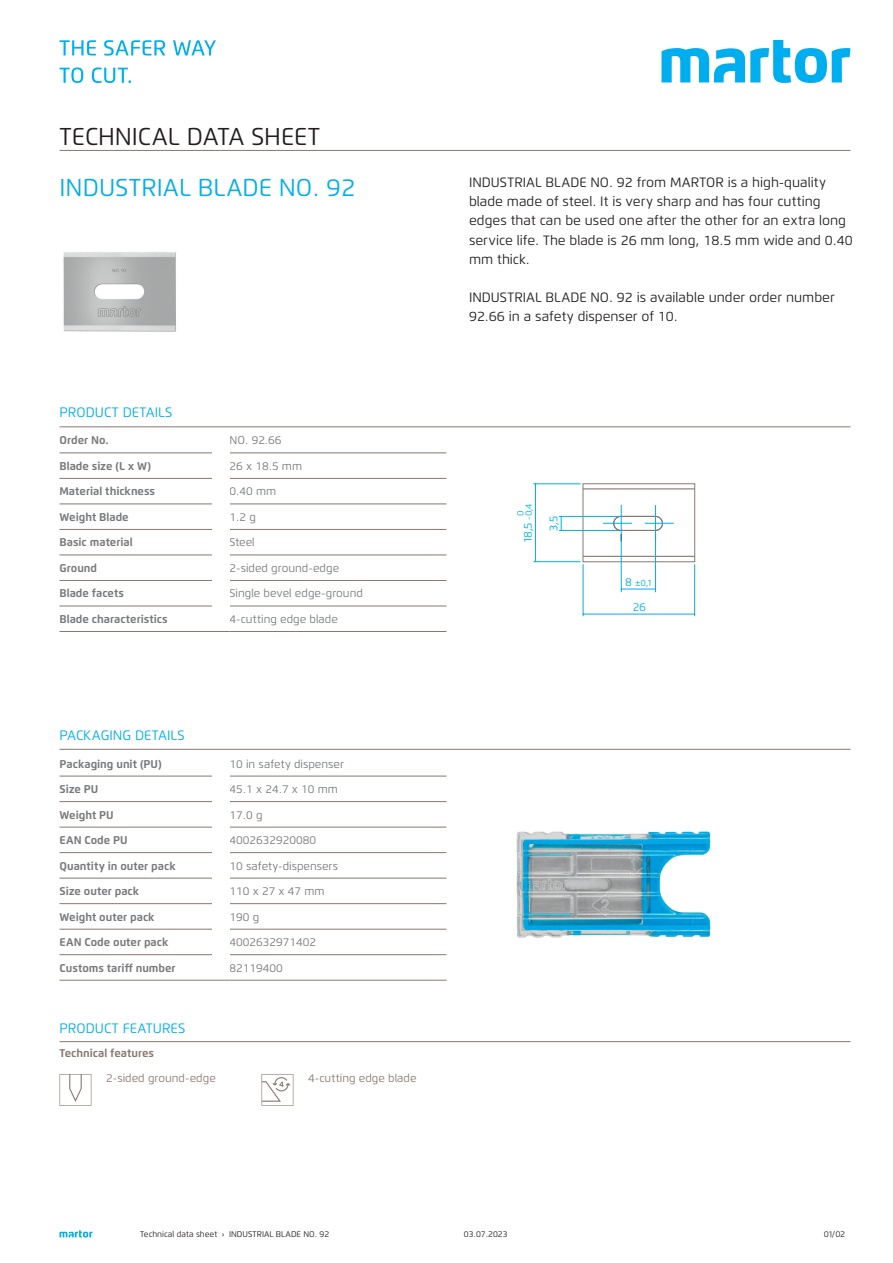
<style>
.page{position:relative;width:893px;height:1263px;background:#fff}
.page>*{position:absolute;margin:0;border:0;box-sizing:border-box;transform-origin:0 0}
.t1{font:24.3px "Flexo";color:#00aeef}
.t2{font:24.3px "Flexo";color:#231f20}
.t3{font:13.65px "Flexo";color:#00aeef}
.t4{font:13.5px/19.2px "Flexo";color:#231f20}
.t5{font:700 11.25px "Flexo";color:#76787b}
.t6{font:11.25px "Flexo";color:#76787b}
.t7{font:11.25px "Flexo";color:#89786e}
.t8{font:700 11.25px "Flexo";color:#89786e}
.t9{font:11.25px "Flexo";color:#00aeef}
.t10{font:9px "Flexo";color:#00aeef}
.t11{font:8.25px "Flexo";color:#231f20}
.s1{font-size:9px}
.s2{font-size:11.25px}
</style>
<div class="page">
<svg style="left:60px;top:1230px;width:32px;height:7px"></svg>
<img style="left:63px;top:252px;width:113px;height:79px">
<hr style="left:60px;top:426px;width:790px;height:1px;background:#89786e">
<hr style="left:60px;top:150px;width:790px;height:1px;background:#89786e">
<svg style="left:661px;top:40px;width:189px;height:43px"></svg>
<svg style="left:60px;top:40px;width:36px;height:15px"></svg>
<svg style="left:104px;top:40px;width:61px;height:16px"></svg>
<svg style="left:173px;top:40px;width:43px;height:16px"></svg>
<svg style="left:60px;top:68px;width:23px;height:15px"></svg>
<svg style="left:92px;top:68px;width:39px;height:15px"></svg>
<hr style="left:230px;top:631px;width:216px;height:1px;background:#89786e">
<hr style="left:60px;top:631px;width:170px;height:1px;background:#89786e">
<hr style="left:230px;top:606px;width:216px;height:1px;background:#89786e">
<hr style="left:60px;top:606px;width:170px;height:1px;background:#89786e">
<hr style="left:230px;top:580px;width:216px;height:1px;background:#89786e">
<hr style="left:60px;top:580px;width:170px;height:1px;background:#89786e">
<hr style="left:230px;top:555px;width:216px;height:1px;background:#89786e">
<hr style="left:60px;top:555px;width:170px;height:1px;background:#89786e">
<hr style="left:230px;top:529px;width:216px;height:1px;background:#89786e">
<hr style="left:60px;top:529px;width:170px;height:1px;background:#89786e">
<hr style="left:230px;top:503px;width:216px;height:1px;background:#89786e">
<hr style="left:60px;top:503px;width:170px;height:1px;background:#89786e">
<hr style="left:230px;top:478px;width:216px;height:1px;background:#89786e">
<hr style="left:60px;top:478px;width:170px;height:1px;background:#89786e">
<hr style="left:230px;top:452px;width:216px;height:1px;background:#89786e">
<hr style="left:60px;top:452px;width:170px;height:1px;background:#89786e">
<div style="left:213px;top:429px;width:17px;height:194px;background:#fff"></div>
<hr style="left:621px;top:505px;width:1px;height:87px;background:#00aeef">
<hr style="left:655px;top:505px;width:1px;height:87px;background:#00aeef">
<hr style="left:621px;top:589px;width:34px;height:1px;background:#00aeef">
<hr style="left:694px;top:564px;width:1px;height:52px;background:#00aeef">
<hr style="left:583px;top:564px;width:1px;height:52px;background:#00aeef">
<hr style="left:583px;top:614px;width:111px;height:1px;background:#00aeef">
<hr style="left:533px;top:483px;width:48px;height:1px;background:#00aeef">
<hr style="left:533px;top:561px;width:47px;height:1px;background:#00aeef">
<hr style="left:535px;top:484px;width:1px;height:78px;background:#00aeef">
<hr style="left:559px;top:516px;width:60px;height:1px;background:#00aeef">
<hr style="left:559px;top:530px;width:60px;height:1px;background:#00aeef">
<svg style="left:561px;top:517px;width:1px;height:13px"></svg>
<svg style="left:582px;top:483px;width:113px;height:79px"></svg>
<img style="left:516px;top:831px;width:195px;height:107px">
<hr style="left:60px;top:749px;width:790px;height:1px;background:#89786e">
<hr style="left:230px;top:980px;width:216px;height:1px;background:#89786e">
<hr style="left:60px;top:980px;width:170px;height:1px;background:#89786e">
<hr style="left:230px;top:954px;width:216px;height:1px;background:#89786e">
<hr style="left:60px;top:954px;width:170px;height:1px;background:#89786e">
<hr style="left:230px;top:929px;width:216px;height:1px;background:#89786e">
<hr style="left:60px;top:929px;width:170px;height:1px;background:#89786e">
<hr style="left:230px;top:903px;width:216px;height:1px;background:#89786e">
<hr style="left:60px;top:903px;width:170px;height:1px;background:#89786e">
<hr style="left:230px;top:878px;width:216px;height:1px;background:#89786e">
<hr style="left:60px;top:878px;width:170px;height:1px;background:#89786e">
<hr style="left:230px;top:852px;width:216px;height:1px;background:#89786e">
<hr style="left:60px;top:852px;width:170px;height:1px;background:#89786e">
<hr style="left:230px;top:827px;width:216px;height:1px;background:#89786e">
<hr style="left:60px;top:827px;width:170px;height:1px;background:#89786e">
<hr style="left:230px;top:801px;width:216px;height:1px;background:#89786e">
<hr style="left:60px;top:801px;width:170px;height:1px;background:#89786e">
<hr style="left:230px;top:776px;width:216px;height:1px;background:#89786e">
<hr style="left:60px;top:776px;width:170px;height:1px;background:#89786e">
<div style="left:213px;top:752px;width:17px;height:220px;background:#fff"></div>
<hr style="left:60px;top:1041px;width:790px;height:1px;background:#89786e">
<svg style="left:60px;top:1074px;width:31px;height:32px"></svg>
<svg style="left:261px;top:1074px;width:32px;height:32px"></svg>
<h1 class="t2" style="left:60px;top:121px;width:262px">TECHNICAL DATA SHEET</h1>
<h1 class="t1" style="left:60px;top:172px;width:297px">INDUSTRIAL BLADE NO. 92</h1>
<p class="t3" style="left:60px;top:404px;width:114px">PRODUCT DETAILS</p>
<p class="t5" style="left:60px;top:434px;width:51px">Order No.</p>
<p class="t6" style="left:230px;top:434px;width:53px">NO. 92.66</p>
<p class="t5" style="left:60px;top:459px;width:93px">Blade size (L x W)</p>
<p class="t6" style="left:230px;top:459px;width:74px">26 x 18.5 mm</p>
<p class="t5" style="left:60px;top:485px;width:97px">Material thickness</p>
<p class="t6" style="left:230px;top:485px;width:48px">0.40 mm</p>
<p class="t5" style="left:60px;top:510px;width:71px">Weight Blade</p>
<p class="t6" style="left:230px;top:510px;width:28px">1.2 g</p>
<p class="t5" style="left:60px;top:536px;width:75px">Basic material</p>
<p class="t6" style="left:230px;top:536px;width:27px">Steel</p>
<p class="t5" style="left:60px;top:561px;width:39px">Ground</p>
<p class="t6" style="left:230px;top:561px;width:111px">2-sided ground-edge</p>
<p class="t5" style="left:60px;top:587px;width:66px">Blade facets</p>
<p class="t6" style="left:230px;top:587px;width:135px">Single bevel edge-ground</p>
<p class="t5" style="left:60px;top:612px;width:110px">Blade characteristics</p>
<p class="t6" style="left:230px;top:612px;width:110px">4-cutting edge blade</p>
<p class="t3" style="left:60px;top:727px;width:127px">PACKAGING DETAILS</p>
<p class="t5" style="left:60px;top:757px;width:104px">Packaging unit (PU)</p>
<p class="t6" style="left:230px;top:757px;width:116px">10 in safety dispenser</p>
<p class="t5" style="left:60px;top:782px;width:40px">Size PU</p>
<p class="t6" style="left:230px;top:782px;width:110px">45.1 x 24.7 x 10 mm</p>
<p class="t5" style="left:60px;top:808px;width:56px">Weight PU</p>
<p class="t6" style="left:230px;top:808px;width:35px">17.0 g</p>
<p class="t5" style="left:60px;top:833px;width:70px">EAN Code PU</p>
<p class="t6" style="left:230px;top:833px;width:88px">4002632920080</p>
<p class="t5" style="left:60px;top:859px;width:118px">Quantity in outer pack</p>
<p class="t6" style="left:230px;top:859px;width:110px">10 safety-dispensers</p>
<p class="t5" style="left:60px;top:884px;width:81px">Size outer pack</p>
<p class="t6" style="left:230px;top:884px;width:97px">110 x 27 x 47 mm</p>
<p class="t5" style="left:60px;top:910px;width:97px">Weight outer pack</p>
<p class="t6" style="left:230px;top:910px;width:31px">190 g</p>
<p class="t5" style="left:60px;top:935px;width:110px">EAN Code outer pack</p>
<p class="t6" style="left:230px;top:935px;width:88px">4002632971402</p>
<p class="t5" style="left:60px;top:961px;width:118px">Customs tariff number</p>
<p class="t6" style="left:230px;top:961px;width:55px">82119400</p>
<p class="t3" style="left:60px;top:1020px;width:127px">PRODUCT FEATURES</p>
<p class="t8" style="left:60px;top:1046px;width:96px">Technical features</p>
<p class="t7" style="left:106px;top:1071px;width:111px">2-sided ground-edge</p>
<p class="t7" style="left:308px;top:1071px;width:110px">4-cutting edge blade</p>
<p class="t4" style="left:469px;top:173px;width:385px">INDUSTRIAL BLADE NO. 92 from MARTOR is a high-quality blade made of steel. It is very sharp and has four cutting edges that can be used one after the other for an extra long service life. The blade is 26 mm long, 18.5 mm wide and 0.40 mm thick.</p>
<p class="t4" style="left:469px;top:288px;width:367px">INDUSTRIAL BLADE NO. 92 is available under order number<br>92.66 in a safety dispenser of 10.</p>
<p class="t9" style="left:521px;top:542px;width:40px;rotate:-90deg">18,5 <span class="s1">-0,4</span></p>
<p class="t10" style="left:515px;top:516px;width:7px;rotate:-90deg">0</p>
<p class="t9" style="left:547px;top:531px;width:16px;rotate:-90deg">3,5</p>
<p class="t10" style="left:625px;top:577px;width:28px"><span class="s2">8</span> ±0,1</p>
<p class="t9" style="left:633px;top:600px;width:14px">26</p>
<p class="t11" style="left:140px;top:1229px;width:190px">Technical data sheet › INDUSTRIAL BLADE NO. 92</p>
<p class="t11" style="left:464px;top:1229px;width:45px">03.07.2023</p>
<p class="t11" style="left:824px;top:1230px;width:23px">01/02</p>
</div>
